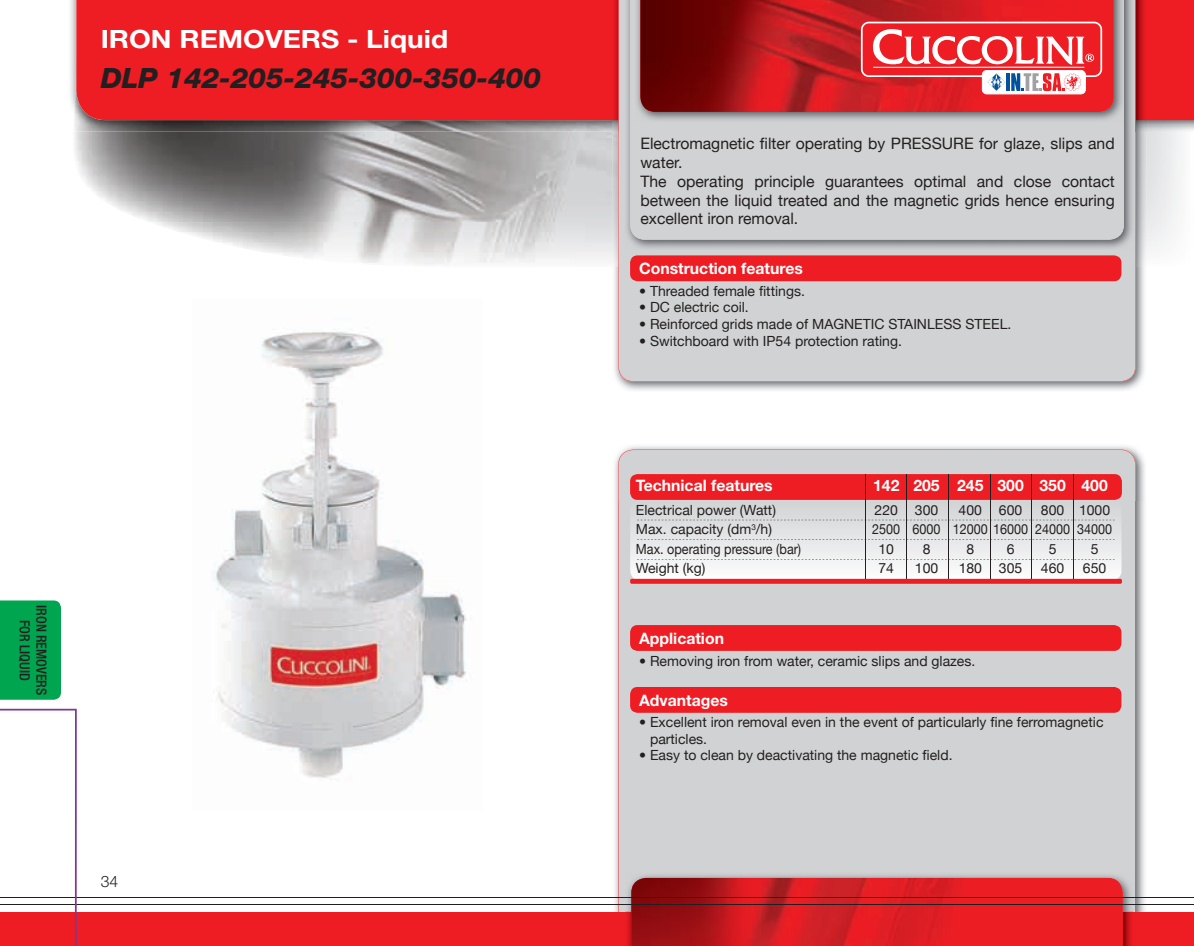
<style>
.page{position:relative;width:1194px;height:946px;background:#fff}
.page>*{position:absolute;margin:0;border:0;box-sizing:border-box;transform-origin:0 0}
.t1{font:italic 800 28px "Helvetica Neue";color:#231f20}
.t2{font:700 25.2px "Helvetica Neue";color:#fff;scale:1.11 1}
.t3{font:15.75px/18.9px "Helvetica Neue";color:#231f20}
.t4{font:700 15.75px "Helvetica Neue";color:#fff}
.t5{font:300 15.75px "Helvetica Neue";color:#231f20}
.t6{font:14px/16.3px "Helvetica Neue";color:#231f20}
.t7{font:14px "Helvetica Neue";color:#231f20;scale:.9 1}
.t8{font:500 condensed 14px/16.8px "Helvetica Neue";color:#231f20;text-align:center}
</style>
<div class="page">
<img style="left:75px;top:120px;width:537px;height:102px">
<img style="left:157px;top:222px;width:455px;height:43px">
<img style="left:614px;top:446px;width:531px;height:55px">
<img style="left:612px;top:501px;width:6px;height:410px">
<img style="left:1135px;top:501px;width:11px;height:410px">
<div style="left:618px;top:449px;width:517px;height:462px;background:#d1d2d4"></div>
<img style="left:70px;top:0;width:6px;height:131px">
<div style="left:76px;top:0;width:1117px;height:120px;background:#ee1d23"></div>
<div style="left:0;top:911px;width:1193px;height:34px;background:#ee1d23"></div>
<img style="left:625px;top:871px;width:508px;height:74px">
<img style="left:631px;top:877px;width:491px;height:68px">
<img style="left:614px;top:267px;width:531px;height:124px">
<img style="left:1135px;top:131px;width:11px;height:136px">
<img style="left:612px;top:131px;width:6px;height:136px">
<svg style="left:1135px;top:120px;width:11px;height:11px"></svg>
<svg style="left:612px;top:120px;width:6px;height:11px"></svg>
<img style="left:612px;top:0;width:534px;height:120px">
<div style="left:618px;top:0;width:517px;height:381px;background:#d1d2d4"></div>
<img style="left:624px;top:0;width:510px;height:250px">
<div style="left:630px;top:0;width:493px;height:240px;background:#d1d2d4"></div>
<img style="left:634px;top:0;width:489px;height:122px">
<img style="left:640px;top:0;width:473px;height:112px">
<hr style="left:0;top:897px;width:1193px;height:1px;background:#231f20">
<hr style="left:0;top:903px;width:1193px;height:1px;background:#231f20">
<div style="left:630px;top:625px;width:491px;height:25px;background:#ee1d23;border-radius:7px"></div>
<div style="left:630px;top:687px;width:491px;height:25px;background:#ee1d23;border-radius:7px"></div>
<div style="left:630px;top:255px;width:491px;height:26px;background:#ee1d23;border-radius:7px"></div>
<div style="left:630px;top:474px;width:491px;height:26px;background:#ee1d23;border-radius:7px"></div>
<hr style="left:865px;top:474px;width:1px;height:107px;background:#231f20">
<hr style="left:948px;top:474px;width:1px;height:106px;background:#231f20">
<hr style="left:1031px;top:474px;width:1px;height:107px;background:#231f20">
<hr style="left:990px;top:474px;width:1px;height:107px;background:#231f20">
<hr style="left:1073px;top:474px;width:1px;height:104px;background:#231f20">
<hr style="left:906px;top:474px;width:1px;height:107px;background:#231f20">
<div style="left:630px;top:578px;width:491px;height:5px;background:#ee1d23;border-radius:2px"></div>
<svg style="left:630px;top:499px;width:491px;height:81px"></svg>
<svg style="left:860px;top:22px;width:242px;height:72px"></svg>
<img style="left:213px;top:329px;width:254px;height:450px">
<div style="left:0;top:600px;width:61px;height:99px;background:#00a54f"></div>
<svg style="left:0;top:708px;width:77px;height:238px"></svg>
<h2 class="t2" style="left:101px;top:24px;width:314px">IRON REMOVERS - Liquid</h2>
<h1 class="t1" style="left:101px;top:61px;width:442px">DLP 142-205-245-300-350-400</h1>
<p class="t8" style="left:50px;top:605px;width:91px;rotate:90deg">IRON REMOVERS<br>FOR LIQUID</p>
<p class="t5" style="left:101px;top:872px;width:19px">34</p>
<p class="t3" style="left:640px;top:133px;width:476px">Electromagnetic filter operating by PRESSURE for glaze, slips and water.<br>The operating principle guarantees optimal and close contact between the liquid treated and the magnetic grids hence ensuring excellent iron removal.</p>
<p class="t4" style="left:639px;top:258px;width:165px">Construction features</p>
<p class="t6" style="left:639px;top:282px;width:167px">• Threaded female fittings.</p>
<p class="t6" style="left:639px;top:299px;width:111px">• DC electric coil.</p>
<p class="t6" style="left:639px;top:316px;width:374px">• Reinforced grids made of MAGNETIC STAINLESS STEEL.</p>
<p class="t6" style="left:639px;top:332px;width:264px">• Switchboard with IP54 protection rating.</p>
<p class="t4" style="left:636px;top:475px;width:138px">Technical features</p>
<p class="t4" style="left:873px;top:475px;width:236px">142 205 245 300 350 400</p>
<p class="t6" style="left:636px;top:501px;width:141px">Electrical power (Watt)</p>
<p class="t6" style="left:874px;top:501px;width:65px">220 300</p>
<p class="t6" style="left:958px;top:501px;width:65px">400 600</p>
<p class="t6" style="left:1040px;top:501px;width:71px">800 1000</p>
<p class="t6" style="left:636px;top:521px;width:138px">Max. capacity (dm<sup>3</sup>/h)</p>
<p class="t7" style="left:872px;top:521px;width:268px">2500 6000 12000 16000 24000 34000</p>
<p class="t7" style="left:636px;top:540px;width:185px">Max. operating pressure (bar)</p>
<p class="t6" style="left:878px;top:540px;width:17px">10</p>
<p class="t6" style="left:922px;top:540px;width:9px">8</p>
<p class="t6" style="left:966px;top:540px;width:9px">8</p>
<p class="t6" style="left:1006px;top:540px;width:9px">6</p>
<p class="t6" style="left:1048px;top:540px;width:9px">5</p>
<p class="t6" style="left:1090px;top:540px;width:9px">5</p>
<p class="t6" style="left:636px;top:559px;width:71px">Weight (kg)</p>
<p class="t6" style="left:878px;top:559px;width:17px">74</p>
<p class="t6" style="left:914px;top:559px;width:25px">100</p>
<p class="t6" style="left:958px;top:559px;width:65px">180 305</p>
<p class="t6" style="left:1040px;top:559px;width:25px">460</p>
<p class="t6" style="left:1082px;top:559px;width:25px">650</p>
<p class="t4" style="left:639px;top:629px;width:86px">Application</p>
<p class="t6" style="left:639px;top:652px;width:338px">• Removing iron from water, ceramic slips and glazes.</p>
<p class="t4" style="left:639px;top:690px;width:90px">Advantages</p>
<p class="t6" style="left:650px;top:714px;width:455px;text-indent:-11px">• Excellent iron removal even in the event of particularly fine ferromagnetic particles.</p>
<p class="t6" style="left:639px;top:746px;width:315px">• Easy to clean by deactivating the magnetic field.</p>
</div>
